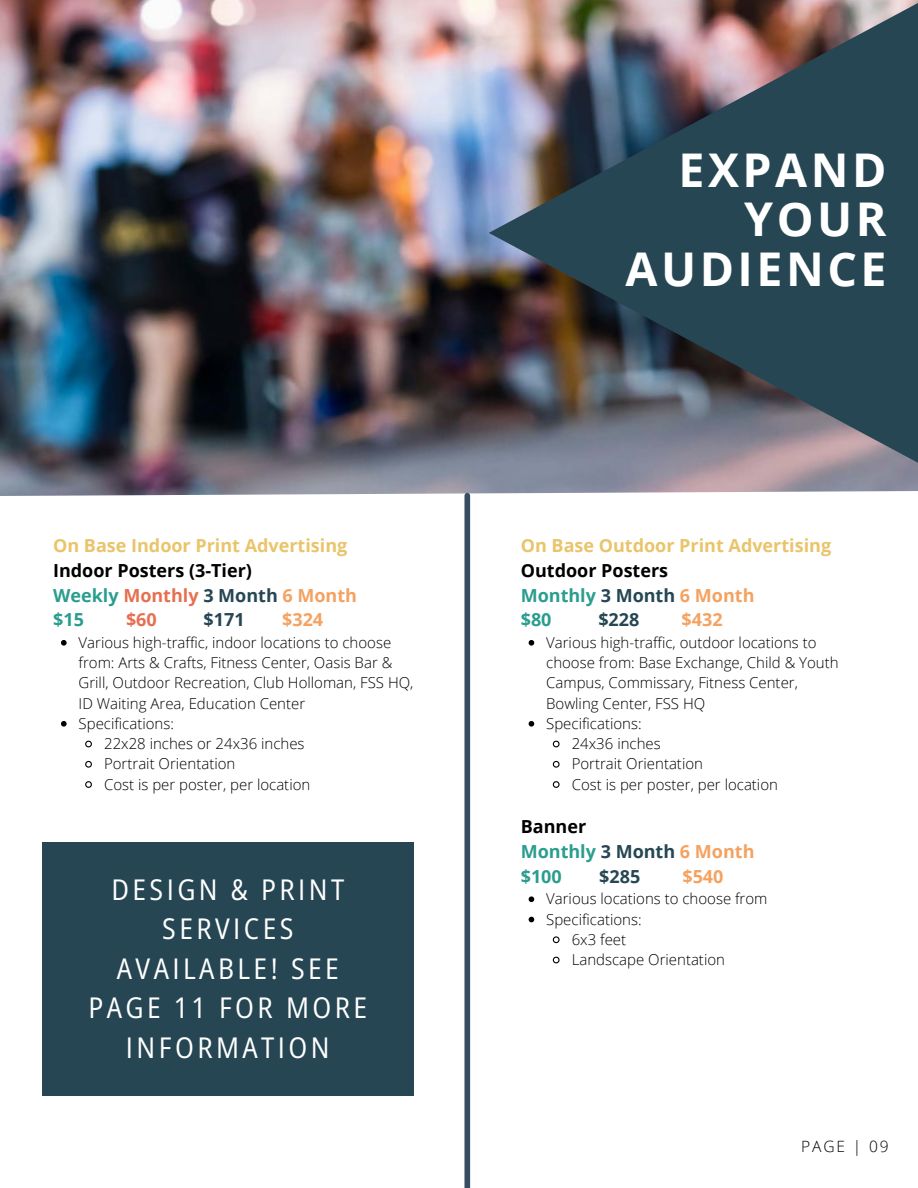
<style>
.page{position:relative;width:918px;height:1188px;background:#fff}
.page>*{position:absolute;margin:0;border:0;box-sizing:border-box;transform-origin:0 0}
.t1{font:700 46.5px/49.5px "Open Sans";letter-spacing:.075em;color:#fff;text-align:right}
.t2{font:semi-condensed 28.65px/39.5px "Open Sans";letter-spacing:.12em;color:#fff;text-align:center}
.t3{font:700 18px/24.8px "Open Sans";color:#000}
.t4{font:700 18px "Open Sans";color:#e9c46a}
.t5{font:700 18px/24.8px "Open Sans";color:#2a9d8f}
.t6{font:700 18px "Open Sans";color:#264653}
.t7{font:700 18px "Open Sans";color:#f4a261}
.t8{font:700 18px "Open Sans";color:#e76f51}
.t9{font:300 15.6px "Open Sans";letter-spacing:.12em;color:#000}
.t10{font:300 15px "Open Sans";color:#000}
.s1{color:#2a9d8f}
.s2{color:#e76f51}
.s3{color:#264653}
.s4{color:#f4a261}
.s5{color:#000}
</style>
<div class="page">
<svg style="left:529px;top:640px;width:5px;height:6px"></svg>
<svg style="left:529px;top:721px;width:5px;height:6px"></svg>
<svg style="left:552px;top:740px;width:8px;height:8px"></svg>
<svg style="left:552px;top:760px;width:8px;height:8px"></svg>
<svg style="left:552px;top:781px;width:8px;height:7px"></svg>
<svg style="left:529px;top:896px;width:5px;height:6px"></svg>
<svg style="left:529px;top:917px;width:5px;height:5px"></svg>
<svg style="left:552px;top:936px;width:8px;height:8px"></svg>
<svg style="left:552px;top:956px;width:8px;height:8px"></svg>
<img style="left:0;top:0;width:918px;height:496px">
<img style="left:489px;top:0;width:429px;height:466px">
<div style="left:464px;top:496px;width:6px;height:692px;background:#364d62"></div>
<svg style="left:61px;top:640px;width:6px;height:6px"></svg>
<svg style="left:61px;top:721px;width:6px;height:6px"></svg>
<svg style="left:85px;top:740px;width:7px;height:8px"></svg>
<svg style="left:85px;top:760px;width:7px;height:8px"></svg>
<svg style="left:85px;top:781px;width:7px;height:7px"></svg>
<div style="left:42px;top:842px;width:371px;height:254px;background:#264653"></div>
<p class="t4" style="left:53px;top:533px;width:296px">On Base Indoor Print Advertising</p>
<p class="t3" style="left:53px;top:558px;width:306px">Indoor Posters (3-Tier)<br><span class="s1">Weekly</span> <span class="s2">Monthly</span> <span class="s3">3 Month</span> <span class="s4">6 Month </span><span class="s1">$15</span></p>
<p class="t8" style="left:126px;top:607px;width:32px">$60</p>
<p class="t6" style="left:204px;top:607px;width:43px">$171</p>
<p class="t7" style="left:282px;top:607px;width:43px">$324</p>
<p class="t10" style="left:79px;top:632px;width:314px">Various high-traffic, indoor locations to choose</p>
<p class="t10" style="left:79px;top:652px;width:315px">from: Arts &amp; Crafts, Fitness Center, Oasis Bar &amp;</p>
<p class="t10" style="left:79px;top:673px;width:336px">Grill, Outdoor Recreation, Club Holloman, FSS HQ,</p>
<p class="t10" style="left:79px;top:693px;width:228px">ID Waiting Area, Education Center</p>
<p class="t10" style="left:79px;top:713px;width:97px">Specifications:</p>
<p class="t10" style="left:104px;top:733px;width:202px">22x28 inches or 24x36 inches</p>
<p class="t10" style="left:104px;top:754px;width:133px">Portrait Orientation</p>
<p class="t10" style="left:104px;top:774px;width:208px">Cost is per poster, per location</p>
<h2 class="t2" style="left:88px;top:869px;width:280px">DESIGN &amp; PRINT<br>SERVICES<br>AVAILABLE! SEE<br>PAGE 11 FOR MORE<br>INFORMATION</h2>
<h1 class="t1" style="left:625px;top:144px;width:263px">EXPAND<br>YOUR<br>AUDIENCE</h1>
<p class="t4" style="left:521px;top:533px;width:312px">On Base Outdoor Print Advertising</p>
<p class="t3" style="left:521px;top:558px;width:235px">Outdoor Posters<br><span class="s1">Monthly</span> <span class="s3">3 Month</span> <span class="s4">6 Month </span><span class="s1">$80</span></p>
<p class="t6" style="left:598px;top:607px;width:43px">$228</p>
<p class="t7" style="left:682px;top:607px;width:43px">$432</p>
<p class="t10" style="left:546px;top:632px;width:272px">Various high-traffic, outdoor locations to</p>
<p class="t10" style="left:546px;top:652px;width:294px">choose from: Base Exchange, Child &amp; Youth</p>
<p class="t10" style="left:546px;top:673px;width:253px">Campus, Commissary, Fitness Center,</p>
<p class="t10" style="left:546px;top:693px;width:161px">Bowling Center, FSS HQ</p>
<p class="t10" style="left:546px;top:713px;width:97px">Specifications:</p>
<p class="t10" style="left:572px;top:733px;width:91px">24x36 inches</p>
<p class="t10" style="left:572px;top:754px;width:133px">Portrait Orientation</p>
<p class="t10" style="left:572px;top:774px;width:208px">Cost is per poster, per location</p>
<p class="t5" style="left:521px;top:814px;width:235px"><span class="s5">Banner<br></span>Monthly <span class="s3">3 Month</span> <span class="s4">6 Month </span>$100</p>
<p class="t6" style="left:599px;top:864px;width:43px">$285</p>
<p class="t7" style="left:682px;top:864px;width:43px">$540</p>
<p class="t10" style="left:546px;top:889px;width:223px">Various locations to choose from</p>
<p class="t10" style="left:546px;top:909px;width:97px">Specifications:</p>
<p class="t10" style="left:572px;top:929px;width:56px">6x3 feet</p>
<p class="t10" style="left:572px;top:949px;width:155px">Landscape Orientation</p>
<p class="t9" style="left:801px;top:1136px;width:89px">PAGE | 09</p>
</div>
